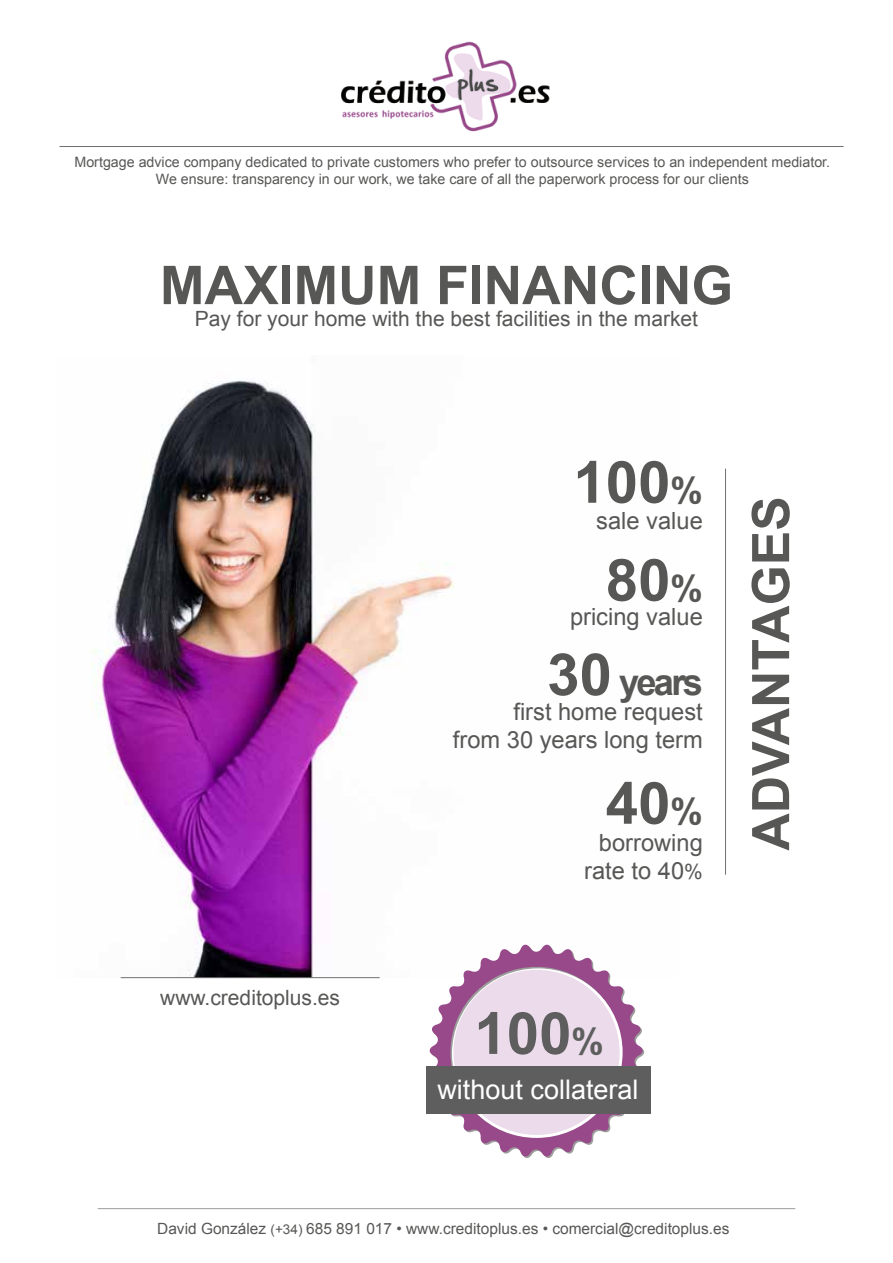
<style>
.page{position:relative;width:893px;height:1263px;background:#fff}
.page>*{position:absolute;margin:0;border:0;box-sizing:border-box;transform-origin:0 0}
.t1{font:700 58.35px "Arial";color:#575756}
.t2{font:700 58.35px "Arial";color:#5e5e5e}
.t3{font:700 53.4px "Arial";color:#575756}
.t4{font:700 51.75px "Arial";color:#575756}
.t5{font:700 36.3px "Arial";letter-spacing:-.075em;color:#575756}
.t6{font:27px "Arial";color:#fff}
.t7{font:23.7px/28.3px "Arial";color:#575756;text-align:right}
.t8{font:21px "Arial";color:#575756}
.t9{font:15.45px "Arial";color:#575756}
.t10{font:14.25px/17.1px "Arial";color:#575756;text-align:center}
.s1{font-size:36.3px}
.s2{font-size:58.35px}
.s3{font-size:21px}
.s4{font-size:13.5px}
</style>
<div class="page">
<img style="left:341px;top:41px;width:209px;height:91px">
<hr style="left:60px;top:146px;width:784px;height:1px;background:#706f6f">
<hr style="left:98px;top:1208px;width:697px;height:1px;background:#9d9d9c">
<img style="left:91px;top:380px;width:363px;height:597px">
<hr style="left:725px;top:469px;width:1px;height:406px;background:#706f6f">
<hr style="left:121px;top:977px;width:259px;height:1px;background:#706f6f">
<svg style="left:428px;top:943px;width:216px;height:215px"></svg>
<div style="left:426px;top:1067px;width:224px;height:47px;background:#5e5e5e"></div>
<p class="t10" style="left:75px;top:154px;width:757px">Mortgage advice company dedicated to private customers who prefer to outsource services to an independent mediator.<br>We ensure: transparency in our work, we take care of all the paperwork process for our clients</p>
<h2 class="t3" style="left:160px;top:250px;width:575px">MAXIMUM FINANCING</h2>
<h3 class="t8" style="left:195px;top:305px;width:505px">Pay for your home with the best facilities in the market</h3>
<h3 class="t8" style="left:160px;top:984px;width:181px">www.creditoplus.es</h3>
<h1 class="t1" style="left:573px;top:443px;width:131px">100<span class="s1">%</span></h1>
<h3 class="t7" style="left:596px;top:507px;width:108px">sale value</h3>
<h1 class="t1" style="left:606px;top:541px;width:99px">80<span class="s1">%</span></h1>
<h3 class="t7" style="left:570px;top:603px;width:134px">pricing value</h3>
<h3 class="t5" style="left:547px;top:658px;width:157px"><span class="s2">30</span> years</h3>
<h3 class="t7" style="left:453px;top:698px;width:251px">first home request<br>from 30 years long term</h3>
<h1 class="t1" style="left:606px;top:764px;width:99px">40<span class="s1">%</span></h1>
<h3 class="t7" style="left:584px;top:828px;width:120px">borrowing rate to 40<span class="s3">%</span></h3>
<h3 class="t4" style="left:736px;top:850px;width:356px;rotate:-90deg">ADVANTAGES</h3>
<h1 class="t2" style="left:474px;top:994px;width:131px">100<span class="s1">%</span></h1>
<h3 class="t6" style="left:437px;top:1071px;width:203px">without collateral</h3>
<p class="t9" style="left:157px;top:1218px;width:574px">David González <span class="s4">(+34)</span> 685 891 017 • www.creditoplus.es • comercial@creditoplus.es</p>
</div>
